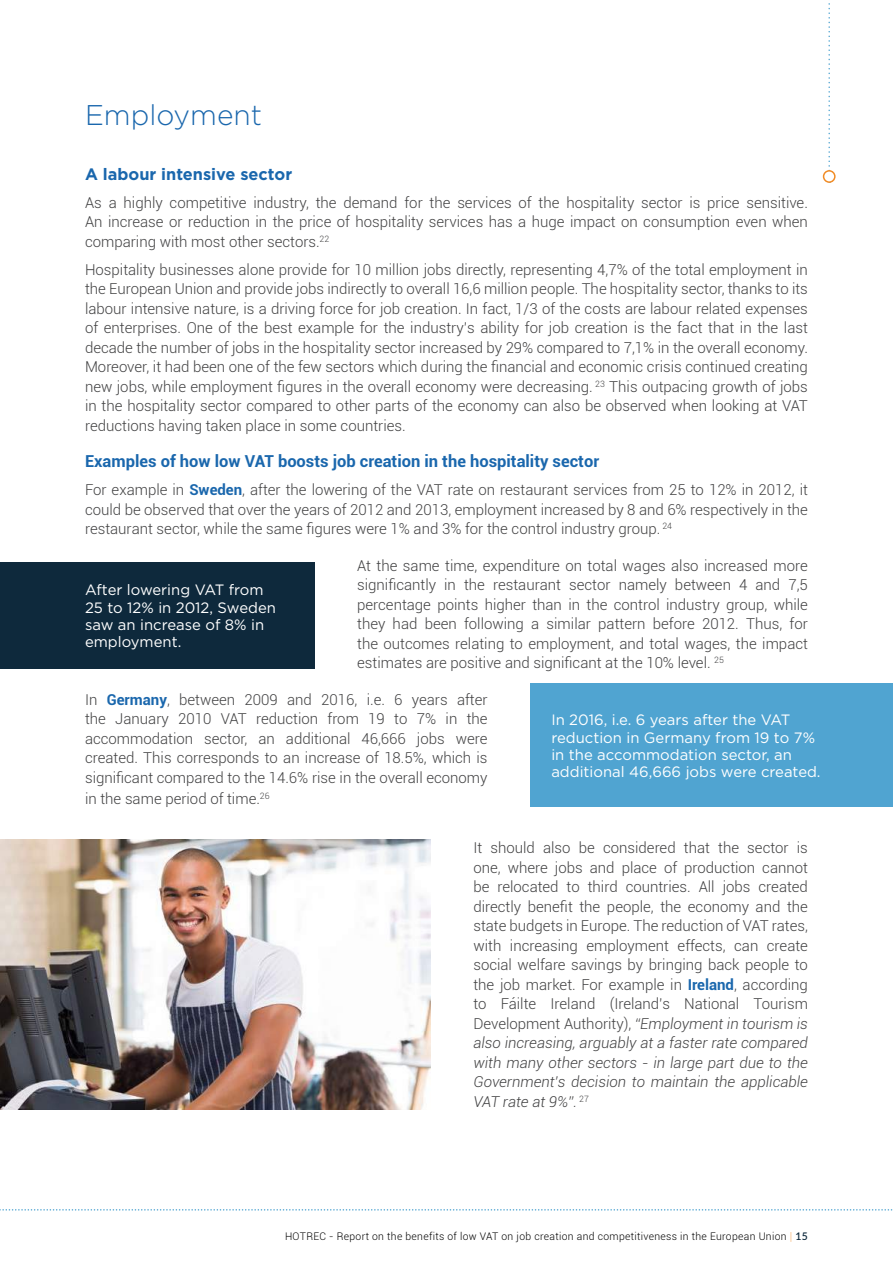
<style>
.page{position:relative;width:893px;height:1263px;background:#fff}
.page>*{position:absolute;margin:0;border:0;box-sizing:border-box;transform-origin:0 0}
.t1{font:300 28.5px "Gotham";color:#1a67ad}
.t2{font:700 16.5px "Roboto";color:#1a67ad}
.t3{font:700 16.5px "Gotham";color:#1a67ad}
.t4{font:300 15px/19.5px "Roboto";color:#414142;text-align:justify}
.t5{font:15px/17.2px "Gotham";color:#fff}
.t6{font:300 10.5px "Roboto";letter-spacing:.03em;color:#000}
.s1{font-weight:700;color:#1a67ad}
.s2{font-style:italic}
.s3{font-family:"Lato";color:#f18c26}
.s4{font-family:"Lato";font-weight:600;color:#0e293c}
</style>
<div class="page">
<div style="left:0;top:562px;width:315px;height:106px;background:#0e293c"></div>
<div style="left:530px;top:684px;width:363px;height:123px;background:#50a4d1"></div>
<img style="left:0;top:839px;width:431px;height:271px">
<svg style="left:0;top:1209px;width:893px;height:1px"></svg>
<svg style="left:828px;top:3px;width:2px;height:167px"></svg>
<div style="left:823px;top:170px;width:13px;height:13px;border:2px solid #f18c26;border-radius:50%"></div>
<h1 class="t1" style="left:85px;top:97px;width:179px">Employment</h1>
<p class="t3" style="left:85px;top:163px;width:209px">A labour intensive sector</p>
<p class="t4" style="left:85px;top:192px;width:724px">As a highly competitive industry, the demand for the services of the hospitality sector is price sensitive.<br>An increase or reduction in the price of hospitality services has a huge impact on consumption even when comparing with most other sectors.<sup>22</sup></p>
<p class="t4" style="left:85px;top:259px;width:724px">Hospitality businesses alone provide for 10 million jobs directly, representing 4,7% of the total employment in the European Union and provide jobs indirectly to overall 16,6 million people. The hospitality sector, thanks to its labour intensive nature, is a driving force for job creation. In fact, 1/3 of the costs are labour related expenses of enterprises. One of the best example for the industry’s ability for job creation is the fact that in the last decade the number of jobs in the hospitality sector increased by 29% compared to 7,1% in the overall economy.<br>Moreover, it had been one of the few sectors which during the financial and economic crisis continued creating new jobs, while employment figures in the overall economy were decreasing. <sup>23</sup> This outpacing growth of jobs in the hospitality sector compared to other parts of the economy can also be observed when looking at VAT reductions having taken place in some countries.</p>
<p class="t2" style="left:85px;top:450px;width:516px">Examples of how low VAT boosts job creation in the hospitality sector</p>
<p class="t4" style="left:85px;top:480px;width:724px">For example in <span class="s1">Sweden</span>, after the lowering of the VAT rate on restaurant services from 25 to 12% in 2012, it could be observed that over the years of 2012 and 2013, employment increased by 8 and 6% respectively in the restaurant sector, while the same figures were 1% and 3% for the control industry group. <sup>24</sup></p>
<p class="t4" style="left:357px;top:555px;width:452px">At the same time, expenditure on total wages also increased more significantly in the restaurant sector namely between 4 and 7,5 percentage points higher than in the control industry group, while they had been following a similar pattern before 2012. Thus, for the outcomes relating to employment, and total wages, the impact estimates are positive and significant at the 10% level. <sup>25</sup></p>
<p class="t4" style="left:85px;top:689px;width:404px">In <span class="s1">Germany</span>, between 2009 and 2016, i.e. 6 years after the January 2010 VAT reduction from 19 to 7% in the accommodation sector, an additional 46,666 jobs were created. This corresponds to an increase of 18.5%, which is significant compared to the 14.6% rise in the overall economy</p>
<p class="t4" style="left:85px;top:788px;width:186px">in the same period of time.<sup>26</sup></p>
<p class="t4" style="left:473px;top:838px;width:336px">It should also be considered that the sector is one, where jobs and place of production cannot be relocated to third countries. All jobs created directly benefit the people, the economy and the state budgets in Europe. The reduction of VAT rates, with increasing employment effects, can create social welfare savings by bringing back people to the job market. For example in <span class="s1">Ireland</span>, according to Fáilte Ireland (Ireland’s National Tourism Development Authority), <span class="s2">“Employment in tourism is also increasing, arguably at a faster rate compared with many other sectors - in large part due to the Government’s decision to maintain the applicable VAT rate at 9%”.</span> <sup>27</sup></p>
<p class="t5" style="left:85px;top:581px;width:192px">After lowering VAT from<br>25 to 12% in 2012, Sweden saw an increase of 8% in employment.</p>
<p class="t5" style="left:551px;top:711px;width:271px">In 2016, i.e. 6 years after the VAT reduction in Germany from 19 to 7% in the accommodation sector, an additional 46,666 jobs were created.</p>
<p class="t6" style="left:285px;top:1229px;width:524px">HOTREC - Report on the benefits of low VAT on job creation and competitiveness in the European Union <span class="s3">|</span> <span class="s4">15</span></p>
</div>
